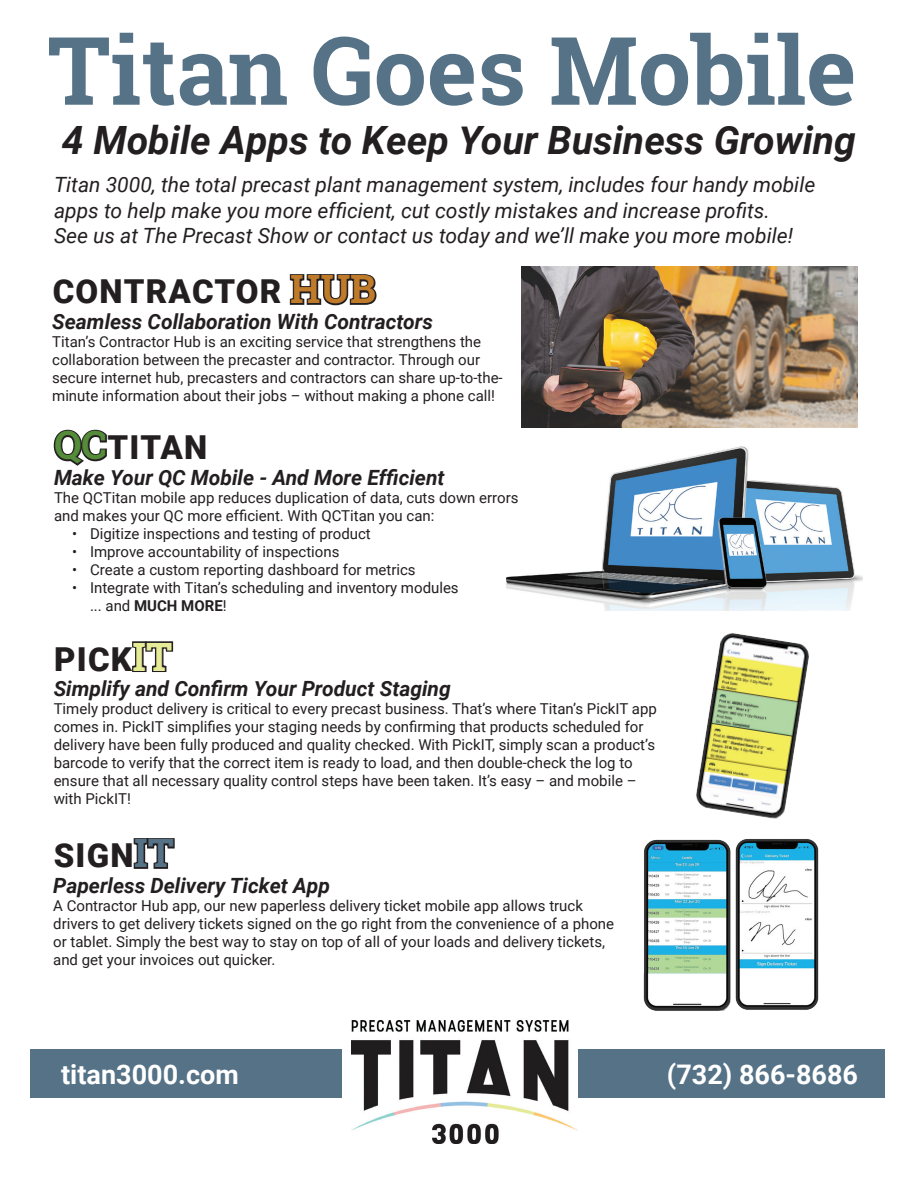
<style>
.page{position:relative;width:918px;height:1188px;background:#fff}
.page>*{position:absolute;margin:0;border:0;box-sizing:border-box;transform-origin:0 0}
.headline{font:700 94.5px "Roboto Slab";color:#557287}
.subhead1{font:italic 700 39px "Roboto";color:#231f20}
.subhead1-2{font:900 33px "Roboto";letter-spacing:.035em;color:#231f20}
.body_text{font:700 27px "Roboto";color:#fff}
.body_text-2{font:italic 21px/25.2px "Roboto";color:#231f20}
.body_text-3{font:italic 700 21px "Roboto";color:#231f20}
.body_text-4{font:15px/18px "Roboto";color:#231f20}
.s1{font-family:"Roboto Slab";font-weight:700;font-size:39px}
.s2{font-weight:700}
</style>
<div class="page">
<img style="left:506px;top:446px;width:357px;height:165px">
<div style="left:31px;top:1049px;width:854px;height:48px;background:#557287"></div>
<img style="left:521px;top:267px;width:337px;height:160px">
<img style="left:643px;top:839px;width:176px;height:172px">
<img style="left:696px;top:633px;width:113px;height:186px">
<div style="left:342px;top:1015px;width:236px;height:146px;background:#fff"></div>
<img style="left:351px;top:1021px;width:227px;height:122px">
<p class="headline" style="left:47px;top:6px;width:811px">Titan Goes Mobile</p>
<p class="subhead1" style="left:62px;top:113px;width:796px">4 Mobile Apps to Keep Your Business Growing</p>
<p class="body_text-2" style="left:54px;top:172px;width:763px">Titan 3000, the total precast plant management system, includes four handy mobile apps to help make you more efficient, cut costly mistakes and increase profits.</p>
<p class="body_text-2" style="left:54px;top:222px;width:741px">See us at The Precast Show or contact us today and we’ll make you more mobile!</p>
<p class="subhead1-2" style="left:53px;top:269px;width:325px">CONTRACTOR <span class="s1">HUB</span></p>
<p class="body_text-3" style="left:52px;top:306px;width:382px">Seamless Collaboration With Contractors</p>
<p class="body_text-4" style="left:52px;top:332px;width:452px">Titan’s Contractor Hub is an exciting service that strengthens the collaboration between the precaster and contractor. Through our secure internet hub, precasters and contractors can share up-to-the&shy;minute information about their jobs – without making a phone call!</p>
<p class="subhead1-2" style="left:54px;top:425px;width:155px"><span class="s1">QC</span>TITAN</p>
<p class="body_text-3" style="left:54px;top:462px;width:392px">Make Your QC Mobile - And More Efficient</p>
<p class="body_text-4" style="left:54px;top:488px;width:466px">The QCTitan mobile app reduces duplication of data, cuts down errors and makes your QC more efficient. With QCTitan you can:</p>
<p class="body_text-4" style="left:72px;top:524px;width:300px">• Digitize inspections and testing of product</p>
<p class="body_text-4" style="left:72px;top:542px;width:269px">• Improve accountability of inspections</p>
<p class="body_text-4" style="left:72px;top:560px;width:345px">• Create a custom reporting dashboard for metrics</p>
<p class="body_text-4" style="left:90px;top:578px;width:370px;text-indent:-18px">• Integrate with Titan’s scheduling and inventory modules ... and <span class="s2">MUCH MORE</span>!</p>
<p class="subhead1-2" style="left:54px;top:636px;width:120px">PICK<span class="s1">IT</span></p>
<p class="body_text-3" style="left:54px;top:674px;width:399px">Simplify and Confirm Your Product Staging</p>
<p class="body_text-4" style="left:54px;top:699px;width:605px">Timely product delivery is critical to every precast business. That’s where Titan’s PickIT app comes in. PickIT simplifies your staging needs by confirming that products scheduled for delivery have been fully produced and quality checked. With PickIT, simply scan a product’s barcode to verify that the correct item is ready to load, and then double-check the log to ensure that all necessary quality control steps have been taken. It’s easy – and mobile – with PickIT!</p>
<p class="subhead1-2" style="left:54px;top:833px;width:122px">SIGN<span class="s1">IT</span></p>
<p class="body_text-3" style="left:53px;top:870px;width:278px">Paperless Delivery Ticket App</p>
<p class="body_text-4" style="left:53px;top:896px;width:562px">A Contractor Hub app, our new paperless delivery ticket mobile app allows truck drivers to get delivery tickets signed on the go right from the convenience of a phone or tablet. Simply the best way to stay on top of all of your loads and delivery tickets, and get your invoices out quicker.</p>
<p class="body_text" style="left:61px;top:1056px;width:179px">titan3000.com</p>
<p class="body_text" style="left:667px;top:1056px;width:193px">(732) 866-8686</p>
</div>
